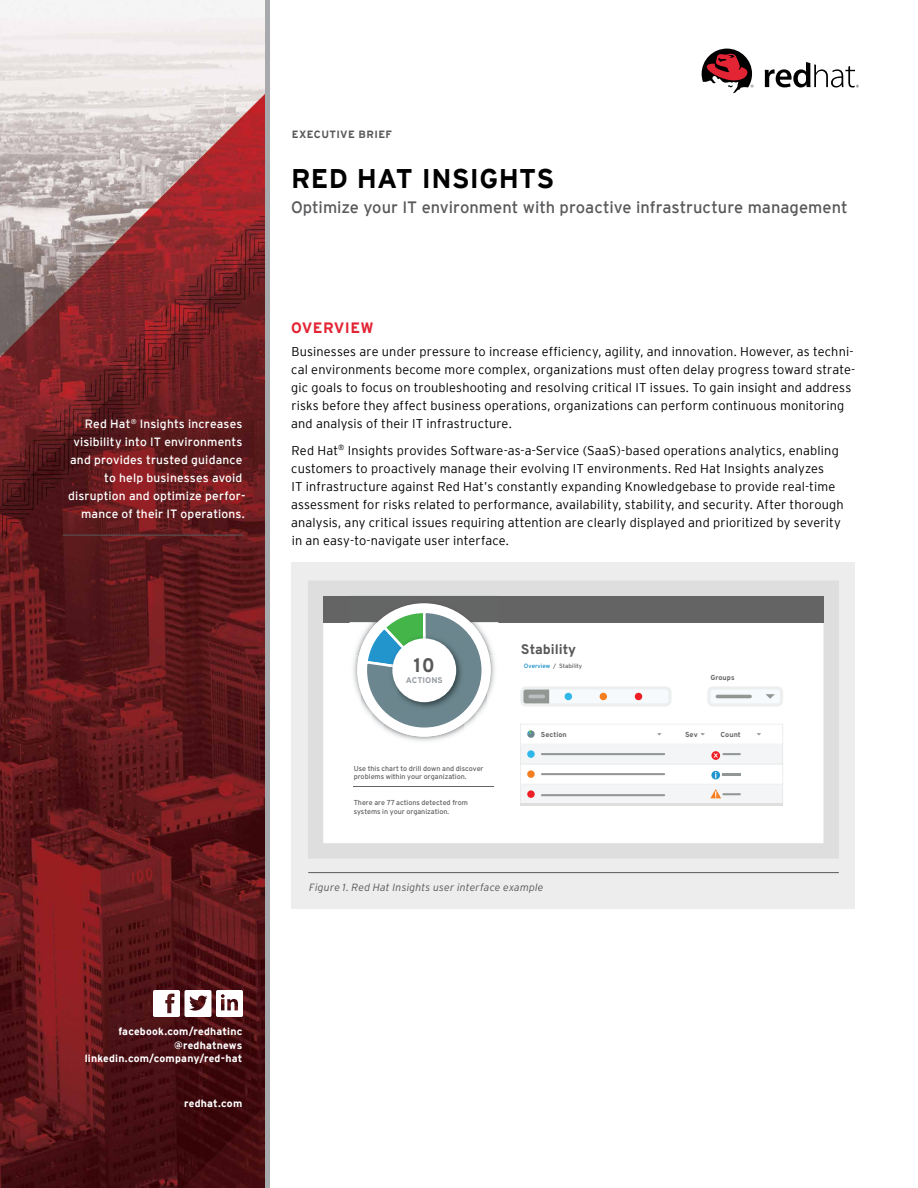
<style>
.page{position:relative;width:918px;height:1188px;background:#fff}
.page>*{position:absolute;margin:0;border:0;box-sizing:border-box;transform-origin:0 0}
.t1{font:700 27px "Interstate";letter-spacing:.01em;color:#000}
.t2{font:700 19.65px "Overpass";color:#585858}
.t3{font:16.5px "Interstate";color:#58595b}
.t4{font:700 15px "Interstate";letter-spacing:.02em;color:#e22434}
.t5{font:700 13.95px "Overpass";color:#585858}
.t6{font:300 12.75px/18px "Interstate";letter-spacing:.01em;color:#000}
.t7{font:12px/18px "Interstate";letter-spacing:.015em;color:#fff;text-align:right}
.t8{font:700 10.5px/13.5px "Interstate";letter-spacing:.02em;color:#fff;text-align:right}
.t9{font:italic 300 10.5px "Interstate";letter-spacing:.015em;color:#58595b}
.t10{font:700 10.5px "Interstate";letter-spacing:.035em;color:#58595b}
.t11{font:700 8.25px "Overpass";color:#969ba0}
.t12{font:7.2px/8.7px "Overpass";color:#646464}
.t13{font:700 7.2px "Overpass";color:#646565}
.t14{font:700 7.2px "Overpass";color:#646464}
.t15{font:6.15px "Overpass";color:#646464}
.s1{color:#1188c9}
</style>
<div class="page">
<img style="left:0;top:0;width:266px;height:1188px">
<svg style="left:153px;top:990px;width:90px;height:27px"></svg>
<hr style="left:63px;top:535px;width:180px;height:1px;background:#58595b">
<div style="left:291px;top:562px;width:564px;height:347px;background:#ededee"></div>
<hr style="left:308px;top:872px;width:531px;height:1px;background:#58595b">
<svg style="left:308px;top:581px;width:531px;height:278px;fill:#fff"></svg>
<div style="left:323px;top:596px;width:500px;height:26px;background:#646464"></div>
<img style="left:350px;top:622px;width:15px;height:33px">
<img style="left:484px;top:622px;width:14px;height:11px">
<img style="left:484px;top:633px;width:14px;height:22px">
<img style="left:350px;top:655px;width:11px;height:89px">
<img style="left:487px;top:655px;width:11px;height:89px">
<img style="left:361px;top:694px;width:11px;height:50px">
<img style="left:476px;top:694px;width:11px;height:50px">
<img style="left:372px;top:730px;width:12px;height:14px">
<img style="left:464px;top:730px;width:12px;height:14px">
<img style="left:384px;top:730px;width:23px;height:14px">
<img style="left:441px;top:730px;width:23px;height:14px">
<img style="left:407px;top:735px;width:34px;height:9px">
<div style="left:357px;top:603px;width:134px;height:134px;background:#fff;border-radius:50%"></div>
<svg style="left:365px;top:611px;width:119px;height:119px"></svg>
<div style="left:392px;top:638px;width:64px;height:64px;background:#fff;border-radius:50%"></div>
<hr style="left:354px;top:787px;width:140px;height:1px;background:#646464">
<svg style="left:707px;top:686px;width:76px;height:21px"></svg>
<hr style="left:716px;top:695px;width:36px;height:3px;background:#939794;border-radius:2px">
<svg style="left:520px;top:686px;width:151px;height:21px"></svg>
<div style="left:565px;top:693px;width:7px;height:7px;background:#2fb7ea;border-radius:50%"></div>
<div style="left:635px;top:693px;width:7px;height:7px;background:#ed1e24;border-radius:50%"></div>
<div style="left:600px;top:693px;width:7px;height:7px;background:#f57e20;border-radius:50%"></div>
<hr style="left:528px;top:695px;width:17px;height:3px;background:#bcbebf;border-radius:2px">
<hr style="left:520px;top:803px;width:263px;height:3px;background:#dededd">
<svg style="left:520px;top:724px;width:263px;height:79px"></svg>
<svg style="left:765px;top:62px;width:94px;height:25px"></svg>
<svg style="left:702px;top:49px;width:51px;height:45px"></svg>
<hr style="left:266px;top:0;width:4px;height:1188px;background:#a7a9ac">
<p class="t7" style="left:68px;top:414px;width:179px">Red Hat<sup>®</sup> Insights increases visibility into IT environments and provides trusted guidance to help businesses avoid disruption and optimize perfor&shy;mance of their IT operations.</p>
<p class="t10" style="left:292px;top:128px;width:102px">EXECUTIVE BRIEF</p>
<h1 class="t1" style="left:291px;top:164px;width:265px">RED HAT INSIGHTS</h1>
<p class="t3" style="left:291px;top:198px;width:558px">Optimize your IT environment with proactive infrastructure management</p>
<p class="t4" style="left:291px;top:319px;width:84px">OVERVIEW</p>
<p class="t6" style="left:291px;top:342px;width:566px">Businesses are under pressure to increase efficiency, agility, and innovation. However, as techni&shy;cal environments become more complex, organizations must often delay progress toward strate&shy;gic goals to focus on troubleshooting and resolving critical IT issues. To gain insight and address risks before they affect business operations, organizations can perform continuous monitoring and analysis of their IT infrastructure.</p>
<p class="t6" style="left:291px;top:441px;width:554px">Red Hat<sup>®</sup> Insights provides Software-as-a-Service (SaaS)-based operations analytics, enabling customers to proactively manage their evolving IT environments. Red Hat Insights analyzes<br>IT infrastructure against Red Hat’s constantly expanding Knowledgebase to provide real-time assessment for risks related to performance, availability, stability, and security. After thorough analysis, any critical issues requiring attention are clearly displayed and prioritized by severity in an easy-to-navigate user interface.</p>
<h2 class="t2" style="left:414px;top:653px;width:23px">10</h2>
<p class="t11" style="left:406px;top:675px;width:38px">ACTIONS</p>
<p class="t12" style="left:354px;top:764px;width:131px">Use this chart to drill down and discover problems within your organization.</p>
<p class="t12" style="left:354px;top:799px;width:116px">There are 77 actions detected from systems in your organization.</p>
<p class="t5" style="left:521px;top:640px;width:57px">Stability</p>
<p class="t15" style="left:524px;top:663px;width:60px"><span class="s1">Overview</span> / Stability</p>
<p class="t14" style="left:710px;top:673px;width:26px">Groups</p>
<p class="t13" style="left:541px;top:730px;width:27px">Section</p>
<p class="t13" style="left:685px;top:730px;width:14px">Sev</p>
<p class="t13" style="left:721px;top:730px;width:22px">Count</p>
<p class="t9" style="left:309px;top:881px;width:236px">Figure 1. Red Hat Insights user interface example</p>
<p class="t8" style="left:85px;top:1024px;width:159px">facebook.com/redhatinc @redhatnews linkedin.com/company/red-hat</p>
<p class="t8" style="left:184px;top:1096px;width:60px">redhat.com</p>
</div>
